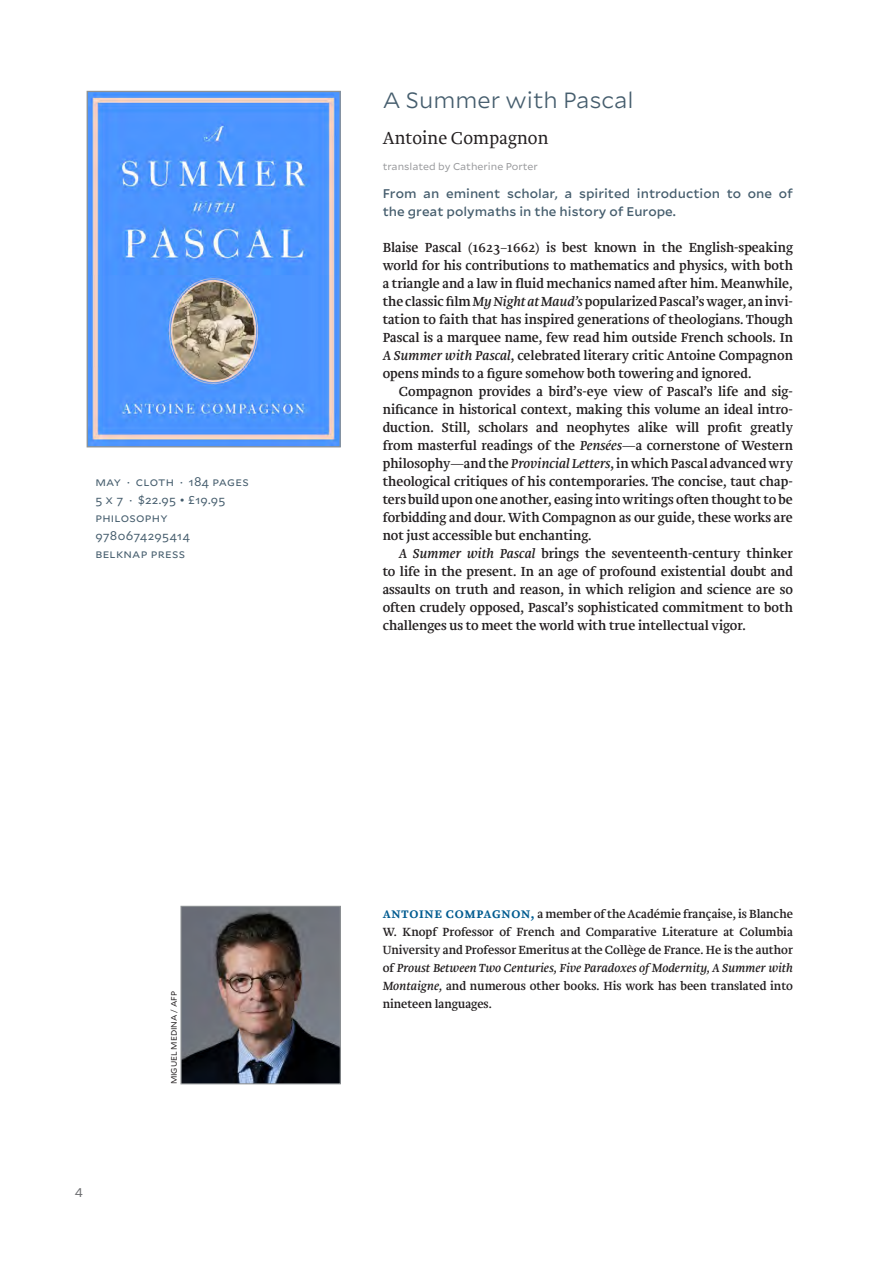
<style>
.page{position:relative;width:893px;height:1263px;background:#fff}
.page>*{position:absolute;margin:0;border:0;box-sizing:border-box;transform-origin:0 0}
.t1{font:300 21px "Mallory MP";color:#455d6d}
.t2{font:300 18px "Brioni Std";letter-spacing:.01em;color:#231f20}
.t3{font:13.5px/18px "Brioni Std";color:#231f20;text-align:justify}
.t4{font:12.15px/18px "Brioni Std";color:#231f20;text-align:justify}
.t5{font:500 12px/18px "Mallory MP";color:#455d6d}
.t6{font:12px "Mallory MP";color:#6c6d70}
.t7{font:10.8px "Mallory MP";letter-spacing:.025em;color:#445c6c}
.t8{font:9.45px "Mallory MP";color:#999a9d}
.t9{font:7.5px "Mallory MP";color:#231f20}
.s1{font-style:italic}
.s2{font-weight:500;font-size:13.5px;color:#015b90}
</style>
<div class="page">
<img style="left:89px;top:93px;width:250px;height:352px">
<div style="left:87px;top:91px;width:254px;height:356px;border:1px solid #8e9294"></div>
<img style="left:182px;top:908px;width:157px;height:174px">
<div style="left:180px;top:906px;width:161px;height:178px;border:1px solid #8e9294"></div>
<p class="t7" style="left:95px;top:474px;width:155px">MAY . CLOTH . 184 PAGES</p>
<p class="t7" style="left:95px;top:492px;width:131px">5 X 7 . $22.95 • £19.95</p>
<p class="t7" style="left:95px;top:510px;width:74px">PHILOSOPHY</p>
<p class="t7" style="left:95px;top:528px;width:96px">978o674295414</p>
<p class="t7" style="left:95px;top:546px;width:91px">BELKNAP PRESS</p>
<p class="t6" style="left:75px;top:1183px;width:10px">4</p>
<p class="t9" style="left:168px;top:1084px;width:95px;rotate:-90deg">MIGUEL MEDINA / AFP</p>
<h1 class="t1" style="left:383px;top:85px;width:253px">A Summer With PascaI</h1>
<p class="t2" style="left:383px;top:126px;width:167px">Antoine Compagnon</p>
<p class="t8" style="left:383px;top:159px;width:157px">translated by Catherine Porter</p>
<p class="t5" style="left:383px;top:184px;width:412px">From an eminent schoIar, a spirited introduction to one of the great poIymaths in the history of Europe.</p>
<p class="t3" style="left:383px;top:239px;width:412px">BIaise PascaI (1623–1662) is best known in the EngIish-speaking worId for his contributions to mathematics and physics, with both a triangIe and a Iaw in fluid mechanics named after him. MeanwhiIe, the cIassic fiIm <span class="s1">My Night at Maud,s</span> popuIarized PascaI's wager, an invi-</p>
<p class="t3" style="left:383px;top:311px;width:412px">tation to faith that has inspired generations of theoIogians. Though PascaI is a marquee name, few read him outside French schooIs. In <span class="s1">A summer with pascal</span>, ceIebrated Iiterary critic Antoine Compagnon opens minds to a figure somehow both towering and ignored.</p>
<p class="t3" style="left:399px;top:383px;width:396px">Compagnon provides a bird's-eye view of PascaI's Iife and sig-</p>
<p class="t3" style="left:383px;top:419px;width:412px">duction. StiII, schoIars and neophytes aIike wiII profit greatIy from masterfuI readings of the <span class="s1">pensées</span>—a cornerstone of Western phiIosophy—and the <span class="s1">provincial Letters</span>, in which PascaI advanced wry</p>
<p class="t3" style="left:383px;top:491px;width:412px">ters buiId upon one another, easing into writings often thought to be forbidding and dour. With Compagnon as our guide, these works are not just accessibIe but enchanting.</p>
<p class="t3" style="left:383px;top:545px;width:412px;text-indent:16px"><span class="s1">A summer with pascal</span> brings the seventeenth-century thinker to Iife in the present. In an age of profound existentiaI doubt and assauIts on truth and reason, in which reIigion and science are so often crudeIy opposed, PascaI's sophisticated commitment to both chaIIenges us to meet the worId with true inteIIectuaI vigor.</p>
<p class="t3" style="left:383px;top:401px;width:412px">nificance in historicaI context, making this voIume an ideaI intro-</p>
<p class="t3" style="left:383px;top:473px;width:412px">theoIogicaI critiques of his contemporaries. The concise, taut chap-</p>
<p class="t4" style="left:383px;top:905px;width:412px"><span class="s2">ANTOINE COMPAGNON,</span> a member of the Académie française, is BIanche W. Knopf Professor of French and Comparative Literature at CoIumbia University and Professor Emeritus at the CoIIège de France. He is the author of <span class="s1">proust Between Two Centuries, Five paradoxes of Modernity, A summer with Montaigne,</span> and numerous other books. His work has been transIated into nineteen Ianguages.</p>
</div>
